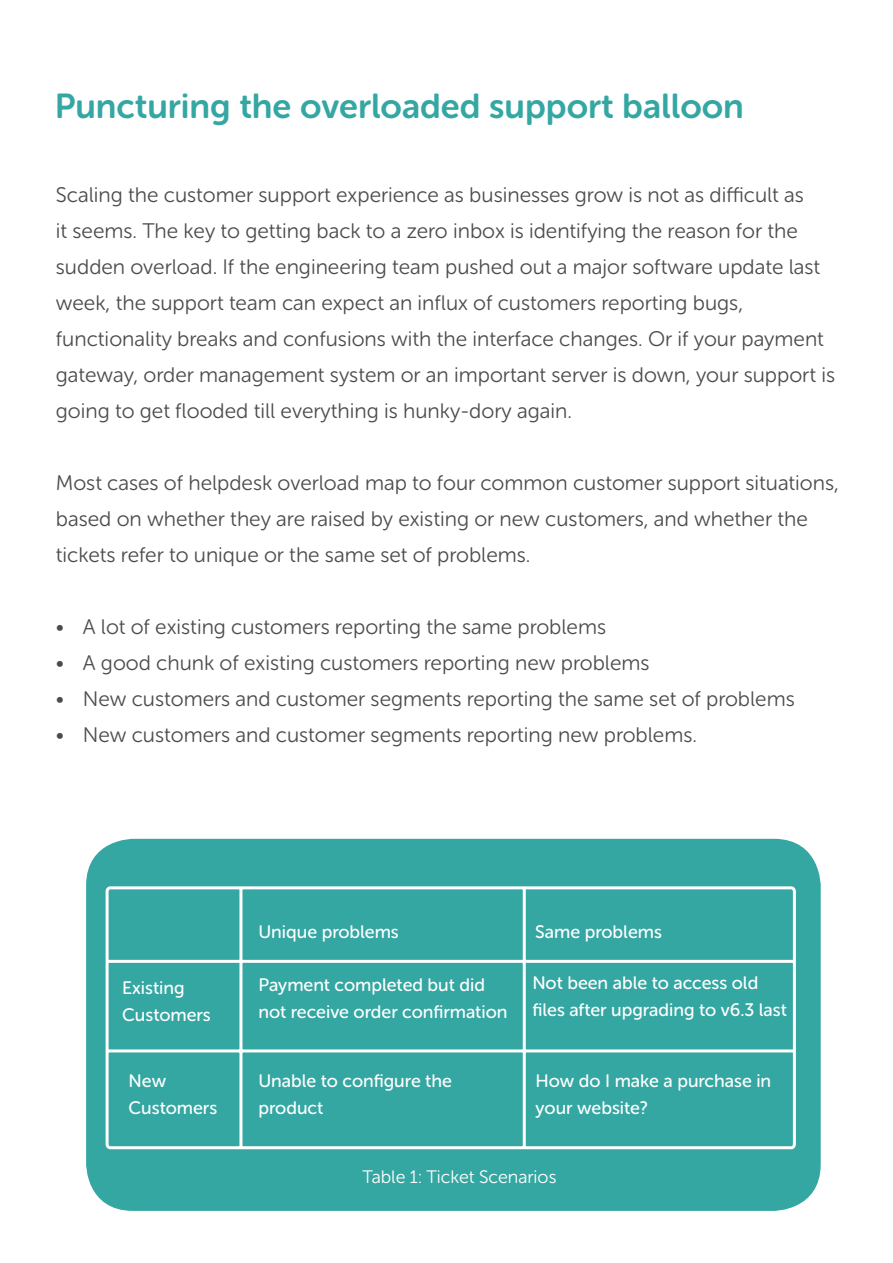
<style>
.page{position:relative;width:893px;height:1263px;background:#fff}
.page>*{position:absolute;margin:0;border:0;box-sizing:border-box;transform-origin:0 0}
.t1{font:34.5px "Museo Sans Rounded 700";color:#35a7a3}
.t2{font:21px/36px "Museo Sans Rounded 300";color:#4b4c4d}
.t3{font:18px/27px "Museo Sans Rounded 500";color:#fff}
.t4{font:18px "Museo Sans Rounded 300";color:#fff}
</style>
<div class="page">
<div style="left:86px;top:839px;width:735px;height:372px;background:#35a7a3;border-radius:47px"></div>
<svg style="left:105px;top:886px;width:691px;height:264px"></svg>
<p class="t1" style="left:55px;top:87px;width:691px">Puncturing the overloaded support balloon</p>
<p class="t2" style="left:56px;top:177px;width:766px">Scaling the customer support experience as businesses grow is not as difficult as it seems. The key to getting back to a zero inbox is identifying the reason for the sudden overload. If the engineering team pushed out a major software update last week, the support team can expect an influx of customers reporting bugs,</p>
<p class="t2" style="left:56px;top:321px;width:769px">functionality breaks and confusions with the interface changes. Or if your payment</p>
<p class="t2" style="left:56px;top:357px;width:781px">gateway, order management system or an important server is down, your support is going to get flooded till everything is hunky-dory again.</p>
<p class="t2" style="left:56px;top:465px;width:785px">Most cases of helpdesk overload map to four common customer support situations, based on whether they are raised by existing or new customers, and whether the tickets refer to unique or the same set of problems.</p>
<p class="t2" style="left:56px;top:609px;width:552px">• A lot of existing customers reporting the same problems</p>
<p class="t2" style="left:56px;top:645px;width:595px">• A good chunk of existing customers reporting new problems</p>
<p class="t2" style="left:56px;top:681px;width:740px">• New customers and customer segments reporting the same set of problems</p>
<p class="t2" style="left:56px;top:717px;width:643px">• New customers and customer segments reporting new problems.</p>
<p class="t3" style="left:122px;top:974px;width:64px">Existing</p>
<p class="t3" style="left:122px;top:1001px;width:90px">Customers</p>
<p class="t3" style="left:129px;top:1067px;width:39px">New</p>
<p class="t3" style="left:129px;top:1094px;width:90px">Customers</p>
<p class="t3" style="left:535px;top:919px;width:128px">Same problems</p>
<p class="t3" style="left:258px;top:919px;width:142px">Unique problems</p>
<p class="t3" style="left:258px;top:972px;width:250px">Payment completed but did not receive order confirmation</p>
<p class="t3" style="left:532px;top:969px;width:256px">Not been able to access old files after upgrading to v6.3 last</p>
<p class="t3" style="left:258px;top:1067px;width:195px">Unable to configure the</p>
<p class="t3" style="left:258px;top:1094px;width:66px">product</p>
<p class="t3" style="left:536px;top:1067px;width:237px">How do I make a purchase in your website?</p>
<p class="t4" style="left:362px;top:1167px;width:195px">Table 1: Ticket Scenarios</p>
</div>
